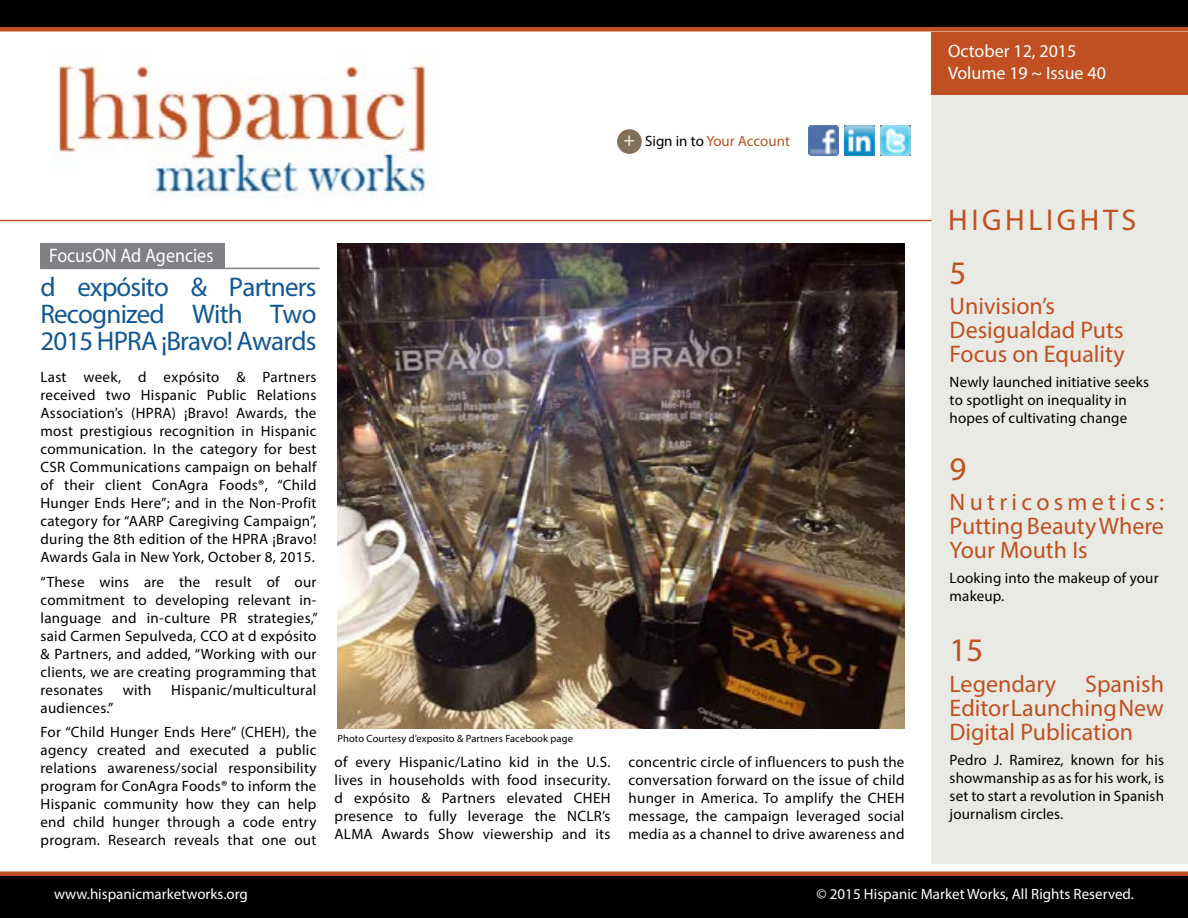
<style>
.page{position:relative;width:1188px;height:918px;background:#fff}
.page>*{position:absolute;margin:0;border:0;box-sizing:border-box;transform-origin:0 0}
.t1{font:33px "Myriad Pro";color:#c05021}
.t2{font:30px "Myriad Pro";letter-spacing:.12em;color:#c05021}
.t3{font:27px/27px "Myriad Pro";letter-spacing:-.03em;color:#105794;text-align:justify}
.t4{font:24px/24px "Myriad Pro";color:#c05021;text-align:justify}
.t5{font:19.65px "Myriad Pro";color:#fff;scale:.92 1}
.t6{font:18px/21.6px "Myriad Pro";color:#fff}
.t7{font:15px/18px "Myriad Pro";letter-spacing:.02em;color:#000;text-align:justify}
.t8{font:15px "Myriad Pro";color:#fff}
.t9{font:15px "Myriad Pro";color:#c05021}
.t10{font:10.5px "Myriad Pro";letter-spacing:.01em;color:#000}
.s1{font-size:19.5px;color:#fff}
.s2{color:#000}
</style>
<div class="page">
<div style="left:932px;top:5px;width:256px;height:859px;background:#eaeae5"></div>
<div style="left:0;top:874px;width:1188px;height:44px;background:#000"></div>
<hr style="left:0;top:872px;width:1188px;height:4px;background:#c05021">
<div style="left:0;top:27px;width:1188px;height:5px;background:#c05021"></div>
<div style="left:932px;top:32px;width:256px;height:62px;background:#c05021"></div>
<img style="left:808px;top:125px;width:30px;height:30px">
<img style="left:880px;top:125px;width:30px;height:30px">
<img style="left:844px;top:125px;width:30px;height:30px">
<div style="left:617px;top:129px;width:25px;height:25px;background:#826f59;border-radius:50%"></div>
<div style="left:0;top:0;width:1188px;height:27px;background:#000"></div>
<hr style="left:0;top:220px;width:932px;height:1px;background:#c05021">
<img style="left:54px;top:60px;width:381px;height:139px">
<div style="left:40px;top:243px;width:185px;height:25px;background:#807f83"></div>
<hr style="left:40px;top:268px;width:280px;height:1px;background:#807f83">
<img style="left:338px;top:243px;width:566px;height:486px">
<p class="t9" style="left:623px;top:132px;width:168px"><span class="s1">+</span> <span class="s2">Sign in to</span> Your Account</p>
<h3 class="t5" style="left:49px;top:243px;width:180px">FocusON Ad Agencies</h3>
<h3 class="t3" style="left:40px;top:273px;width:278px">d expósito &amp; Partners Recognized With Two 2015 HPRA ¡Bravo! Awards</h3>
<p class="t7" style="left:40px;top:368px;width:278px">Last week, d expósito &amp; Partners received two Hispanic Public Relations Association’s (HPRA) ¡Bravo! Awards, the most prestigious recognition in Hispanic communication. In the category for best CSR Communications campaign on behalf of their client ConAgra Foods®, “Child Hunger Ends Here”; and in the Non-Profit category for “AARP Caregiving Campaign”, during the 8th edition of the HPRA ¡Bravo!<br>Awards Gala in New York, October 8, 2015.</p>
<p class="t7" style="left:40px;top:572px;width:279px">“These wins are the result of our commitment to developing relevant in&shy;language and in-culture PR strategies,” said Carmen Sepulveda, CCO at d expósito &amp; Partners, and added, “Working with our clients, we are creating programming that resonates</p>
<p class="t7" style="left:123px;top:680px;width:30px">with</p>
<p class="t7" style="left:171px;top:680px;width:147px">Hispanic/multicultural</p>
<p class="t7" style="left:40px;top:695px;width:278px;line-height:24.8px">audiences.”<br>For “Child Hunger Ends Here” (CHEH), the</p>
<p class="t7" style="left:40px;top:741px;width:278px">agency created and executed a public relations awareness/social responsibility program for ConAgra Foods® to inform the Hispanic community how they can help end child hunger through a code entry program. Research reveals that one out</p>
<p class="t7" style="left:334px;top:753px;width:278px">of every Hispanic/Latino kid in the U.S. lives in households with food insecurity. d expósito &amp; Partners elevated CHEH presence to fully leverage the NCLR’s ALMA Awards Show viewership and its</p>
<p class="t7" style="left:628px;top:753px;width:278px">concentric circle of influencers to push the conversation forward on the issue of child hunger in America. To amplify the CHEH message, the campaign leveraged social media as a channel to drive awareness and</p>
<p class="t10" style="left:338px;top:732px;width:237px">Photo Courtesy d’exposito &amp; Partners Facebook page</p>
<p class="t6" style="left:948px;top:40px;width:159px">October 12, 2015<br>Volume 19 ~ Issue 40</p>
<h2 class="t2" style="left:948px;top:201px;width:189px">HIGHLIGHTS</h2>
<h1 class="t1" style="left:950px;top:252px;width:18px">5</h1>
<h3 class="t4" style="left:950px;top:294px;width:177px;text-align:left">Univision’s<br>Desigualdad Puts<br>Focus on Equality</h3>
<p class="t7" style="left:950px;top:373px;width:201px;text-align:left">Newly launched initiative seeks to spotlight on inequality in hopes of cultivating change</p>
<h1 class="t1" style="left:950px;top:448px;width:18px">9</h1>
<h3 class="t4" style="left:950px;top:490px;width:216px">Nutricosmetics:<br>Putting Beauty Where Your Mouth Is</h3>
<p class="t7" style="left:950px;top:569px;width:210px">Looking into the makeup of your makeup.</p>
<h1 class="t1" style="left:950px;top:630px;width:35px">15</h1>
<h3 class="t4" style="left:950px;top:672px;width:216px">Legendary Spanish Editor Launching New Digital Publication</h3>
<p class="t7" style="left:950px;top:750px;width:216px">Pedro J. Ramirez, known for his showmanship as as for his work, is set to start a revolution in Spanish journalism circles.</p>
<p class="t8" style="left:54px;top:884px;width:195px">www.hispanicmarketworks.org</p>
<p class="t8" style="left:817px;top:884px;width:319px">© 2015 Hispanic Market Works, All Rights Reserved.</p>
</div>
